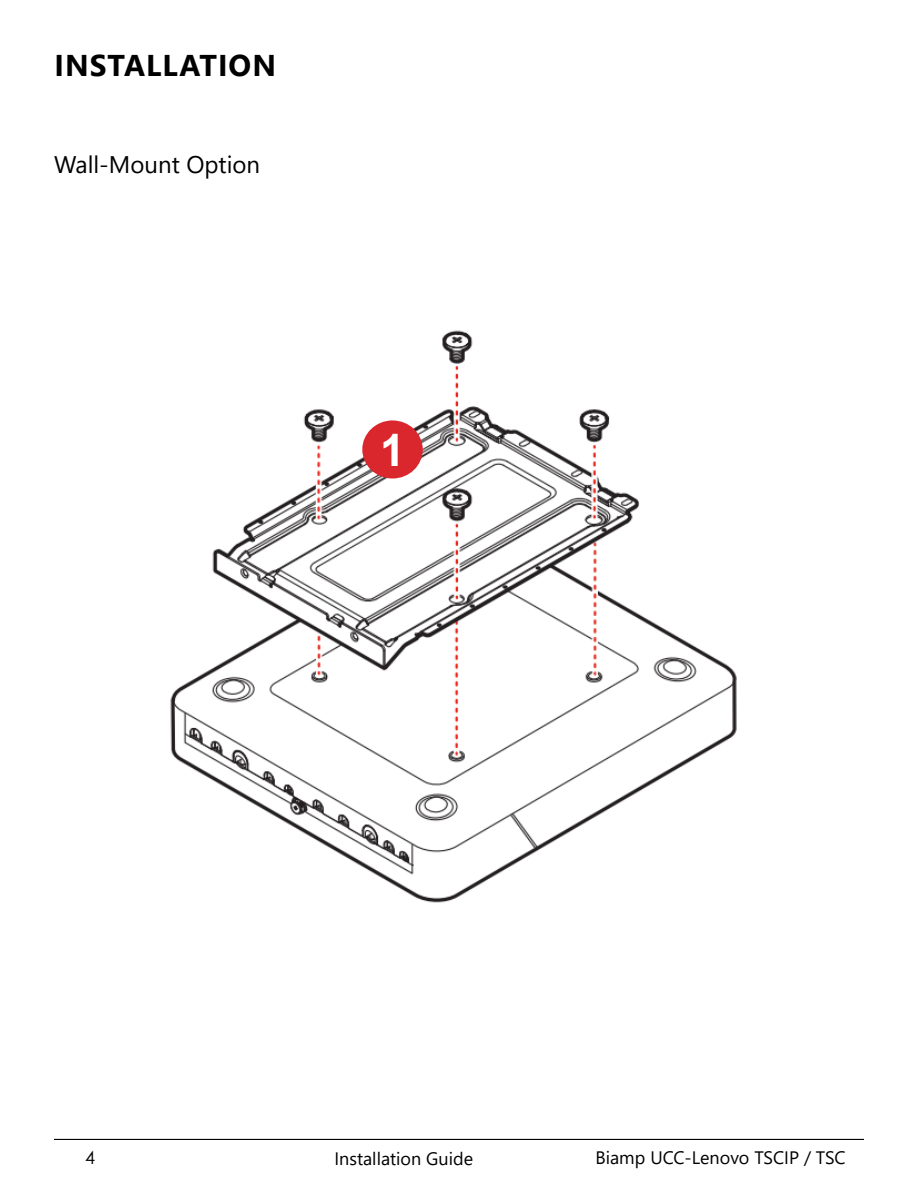
<style>
.page{position:relative;width:918px;height:1188px;background:#fff}
.page>*{position:absolute;margin:0;border:0;box-sizing:border-box;transform-origin:0 0}
.Heading_Centr_14pt{font:700 44.85px "Arial";color:#fff}
.Heading__2__20pt_Bold{font:700 30px "Segoe UI";letter-spacing:.035em;color:#000}
.Body_Copy{font:24px "Segoe UI";color:#000}
.t1{font:18px "Segoe UI";color:#000}
.t2{font:18px "Century Gothic";color:#000}
</style>
<div class="page">
<hr style="left:54px;top:1139px;width:810px;height:1px;background:#000">
<img style="left:170px;top:330px;width:567px;height:573px">
<div style="left:362px;top:420px;width:61px;height:59px;background:#d9272d;border-radius:50%"></div>
<p class="Heading__2__20pt_Bold" style="left:55px;top:37px;width:223px">INSTALLATION</p>
<p class="Body_Copy" style="left:54px;top:142px;width:208px">Wall-Mount Option</p>
<p class="Heading_Centr_14pt" style="left:380px;top:418px;width:26px">1</p>
<p class="t2" style="left:85px;top:1145px;width:11px">4</p>
<p class="t1" style="left:334px;top:1142px;width:140px">Installation Guide</p>
<p class="t1" style="left:596px;top:1141px;width:252px">Biamp UCC-Lenovo TSCIP / TSC</p>
</div>
